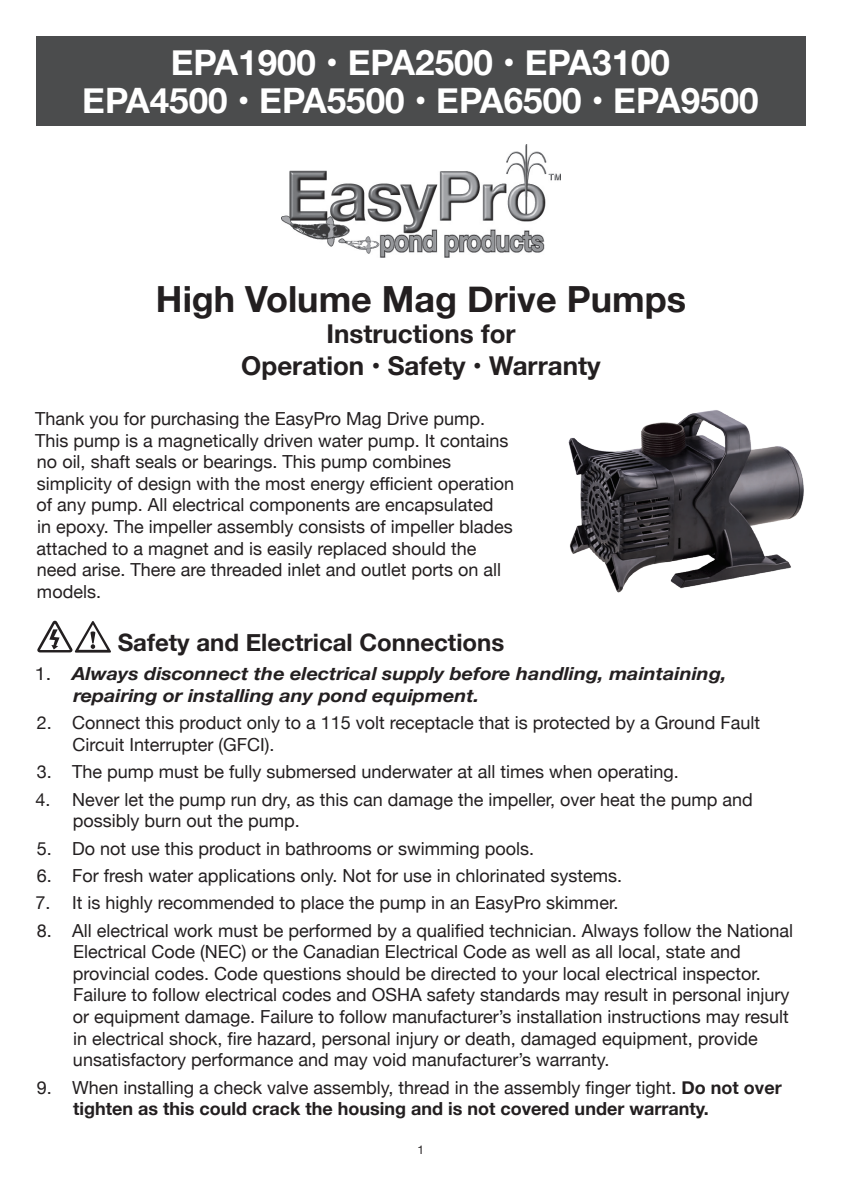
<style>
.page{position:relative;width:842px;height:1191px;background:#fff}
.page>*{position:absolute;margin:0;border:0;box-sizing:border-box;transform-origin:0 0}
.t1{font:700 36px "Helvetica Neue";color:#231f20}
.t2{font:700 35px "Helvetica Neue";color:#fff}
.t3{font:700 26px "Helvetica Neue";color:#231f20}
.Subhead_1{font:700 24px "Helvetica Neue";color:#231f20}
.Hanging_indent{font:18px/21.6px "Helvetica Neue";color:#231f20}
.Body_text{font:18px/21.6px "Helvetica Neue";color:#231f20}
.Hanging_indent-2{font:700 18px/21.6px "Helvetica Neue";color:#231f20}
.Hanging_indent-3{font:italic 700 18px/21.6px "Helvetica Neue";color:#231f20;scale:1.1 1}
.t4{font:12px "Helvetica Neue";color:#231f20}
.s1{font-weight:400;font-style:normal}
.s2{font-weight:400}
</style>
<div class="page">
<svg style="left:37px;top:621px;width:74px;height:31px"></svg>
<div style="left:36px;top:36px;width:770px;height:90px;background:#4b4c4d"></div>
<img style="left:282px;top:144px;width:278px;height:113px">
<img style="left:568px;top:410px;width:236px;height:183px">
<p class="t2" style="left:171px;top:35px;width:501px">EPA1900 • EPA2500 • EPA3100</p>
<p class="t2" style="left:82px;top:73px;width:678px">EPA4500 • EPA5500 • EPA6500 • EPA9500</p>
<p class="t1" style="left:156px;top:271px;width:531px">High Volume Mag Drive Pumps</p>
<p class="t3" style="left:326px;top:314px;width:191px">Instructions for</p>
<p class="t3" style="left:241px;top:345px;width:361px">Operation • Safety • Warranty</p>
<p class="Body_text" style="left:35px;top:409px;width:480px">Thank you for purchasing the EasyPro Mag Drive pump.<br>This pump is a magnetically driven water pump. It contains no oil, shaft seals or bearings. This pump combines simplicity of design with the most energy efficient operation of any pump. All electrical components are encapsulated<br>in epoxy. The impeller assembly consists of impeller blades attached to a magnet and is easily replaced should the need arise. There are threaded inlet and outlet ports on all models.</p>
<p class="Subhead_1" style="left:118px;top:624px;width:388px">Safety and Electrical Connections</p>
<p class="Hanging_indent-3" style="left:73px;top:663px;width:595px;text-indent:-39px"><span class="s1">1.</span> Always disconnect the electrical supply before handling, maintaining, repairing or installing any pond equipment.</p>
<p class="Hanging_indent" style="left:73px;top:713px;width:689px;text-indent:-36px">2. Connect this product only to a 115 volt receptacle that is protected by a Ground Fault<br>Circuit Interrupter (GFCI).</p>
<p class="Hanging_indent" style="left:37px;top:762px;width:644px">3. The pump must be fully submersed underwater at all times when operating.</p>
<p class="Hanging_indent" style="left:73px;top:789px;width:681px;text-indent:-37px">4. Never let the pump run dry, as this can damage the impeller, over heat the pump and possibly burn out the pump.</p>
<p class="Hanging_indent" style="left:37px;top:838px;width:499px">5. Do not use this product in bathrooms or swimming pools.</p>
<p class="Hanging_indent" style="left:37px;top:865px;width:587px">6. For fresh water applications only. Not for use in chlorinated systems.</p>
<p class="Hanging_indent" style="left:36px;top:893px;width:584px">7. It is highly recommended to place the pump in an EasyPro skimmer.</p>
<p class="Hanging_indent" style="left:73px;top:920px;width:722px;text-indent:-36px">8. All electrical work must be performed by a qualified technician. Always follow the National Electrical Code (NEC) or the Canadian Electrical Code as well as all local, state and provincial codes. Code questions should be directed to your local electrical inspector.<br>Failure to follow electrical codes and OSHA safety standards may result in personal injury or equipment damage. Failure to follow manufacturer’s installation instructions may result in electrical shock, fire hazard, personal injury or death, damaged equipment, provide unsatisfactory performance and may void manufacturer’s warranty.</p>
<p class="Hanging_indent-2" style="left:73px;top:1076px;width:710px;text-indent:-36px"><span class="s2">9. When installing a check valve assembly, thread in the assembly finger tight.</span> Do not over tighten as this could crack the housing and is not covered under warranty.</p>
<p class="t4" style="left:418px;top:1140px;width:8px">1</p>
</div>
